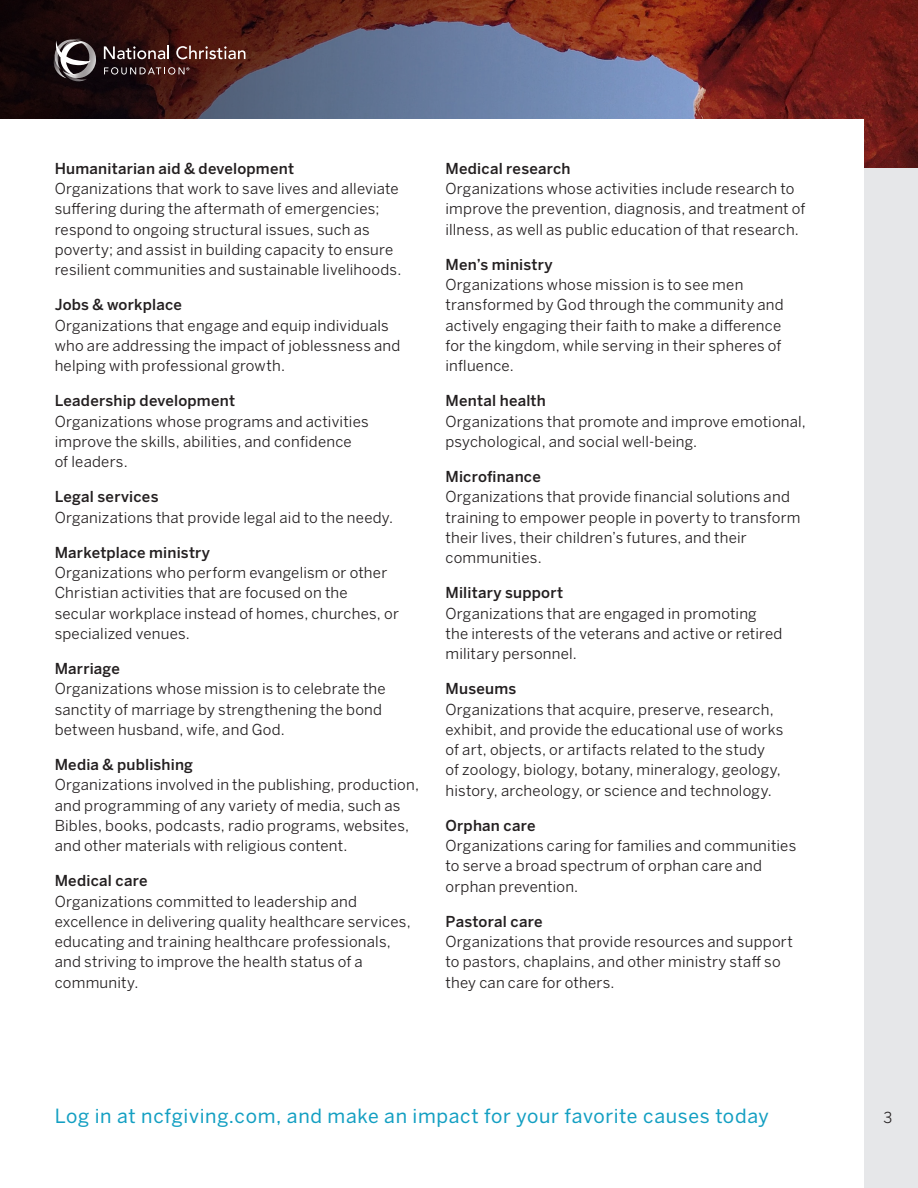
<style>
.page{position:relative;width:918px;height:1188px;background:#fff}
.page>*{position:absolute;margin:0;border:0;box-sizing:border-box;transform-origin:0 0}
.t1{font:19.35px "Benton Sans";letter-spacing:.035em;color:#139fc2}
.Subheading_11_15{font:15px/20.2px "Benton Sans";letter-spacing:.015em;color:#231f20}
.Subheading_11_15-2{font:500 15px "Benton Sans";letter-spacing:.015em;color:#231f20}
</style>
<div class="page">
<div style="left:0;top:167px;width:918px;height:1021px;background:#e6e7e9"></div>
<svg style="left:0;top:0;width:918px;height:167px"></svg>
<div style="left:0;top:120px;width:864px;height:1068px;background:#fff"></div>
<svg style="left:104px;top:46px;width:65px;height:13px"></svg>
<svg style="left:176px;top:46px;width:69px;height:13px"></svg>
<svg style="left:51px;top:39px;width:46px;height:43px"></svg>
<svg style="left:104px;top:67px;width:85px;height:8px"></svg>
<p class="Subheading_11_15-2" style="left:55px;top:159px;width:241px">Humanitarian aid &amp; development</p>
<p class="Subheading_11_15" style="left:55px;top:179px;width:348px">Organizations that work to save lives and alleviate suffering during the aftermath of emergencies; respond to ongoing structural issues, such as poverty; and assist in building capacity to ensure resilient communities and sustainable livelihoods.</p>
<p class="Subheading_11_15-2" style="left:55px;top:296px;width:129px">Jobs &amp; workplace</p>
<p class="Subheading_11_15" style="left:55px;top:315px;width:347px">Organizations that engage and equip individuals who are addressing the impact of joblessness and helping with professional growth.</p>
<p class="Subheading_11_15-2" style="left:55px;top:392px;width:182px">Leadership development</p>
<p class="Subheading_11_15" style="left:55px;top:411px;width:316px">Organizations whose programs and activities improve the skills, abilities, and confidence of leaders.</p>
<p class="Subheading_11_15-2" style="left:55px;top:488px;width:105px">Legal services</p>
<p class="Subheading_11_15" style="left:55px;top:507px;width:340px">Organizations that provide legal aid to the needy.</p>
<p class="Subheading_11_15-2" style="left:55px;top:543px;width:157px">Marketplace ministry</p>
<p class="Subheading_11_15" style="left:55px;top:563px;width:346px">Organizations who perform evangelism or other Christian activities that are focused on the secular workplace instead of homes, churches, or specialized venues.</p>
<p class="Subheading_11_15-2" style="left:55px;top:659px;width:67px">Marriage</p>
<p class="Subheading_11_15" style="left:55px;top:679px;width:333px">Organizations whose mission is to celebrate the sanctity of marriage by strengthening the bond between husband, wife, and God.</p>
<p class="Subheading_11_15-2" style="left:55px;top:755px;width:140px">Media &amp; publishing</p>
<p class="Subheading_11_15" style="left:55px;top:775px;width:366px">Organizations involved in the publishing, production, and programming of any variety of media, such as Bibles, books, podcasts, radio programs, websites, and other materials with religious content.</p>
<p class="Subheading_11_15-2" style="left:55px;top:872px;width:94px">Medical care</p>
<p class="Subheading_11_15" style="left:55px;top:891px;width:358px">Organizations committed to leadership and excellence in delivering quality healthcare services, educating and training healthcare professionals, and striving to improve the health status of a community.</p>
<p class="Subheading_11_15-2" style="left:446px;top:159px;width:127px">Medical research</p>
<p class="Subheading_11_15" style="left:446px;top:179px;width:362px">Organizations whose activities include research to improve the prevention, diagnosis, and treatment of illness, as well as public education of that research.</p>
<p class="Subheading_11_15-2" style="left:446px;top:255px;width:109px">Men’s ministry</p>
<p class="Subheading_11_15" style="left:446px;top:275px;width:340px">Organizations whose mission is to see men transformed by God through the community and actively engaging their faith to make a difference for the kingdom, while serving in their spheres of influence.</p>
<p class="Subheading_11_15-2" style="left:446px;top:392px;width:102px">Mental health</p>
<p class="Subheading_11_15" style="left:446px;top:411px;width:362px">Organizations that promote and improve emotional, psychological, and social well-being.</p>
<p class="Subheading_11_15-2" style="left:446px;top:467px;width:97px">Microfinance</p>
<p class="Subheading_11_15" style="left:446px;top:487px;width:357px">Organizations that provide financial solutions and training to empower people in poverty to transform their lives, their children’s futures, and their communities.</p>
<p class="Subheading_11_15-2" style="left:446px;top:584px;width:119px">Military support</p>
<p class="Subheading_11_15" style="left:446px;top:603px;width:339px">Organizations that are engaged in promoting the interests of the veterans and active or retired military personnel.</p>
<p class="Subheading_11_15-2" style="left:446px;top:680px;width:72px">Museums</p>
<p class="Subheading_11_15" style="left:446px;top:699px;width:340px">Organizations that acquire, preserve, research, exhibit, and provide the educational use of works of art, objects, or artifacts related to the study<br>of zoology, biology, botany, mineralogy, geology, history, archeology, or science and technology.</p>
<p class="Subheading_11_15-2" style="left:446px;top:816px;width:92px">Orphan care</p>
<p class="Subheading_11_15" style="left:446px;top:836px;width:352px">Organizations caring for families and communities to serve a broad spectrum of orphan care and orphan prevention.</p>
<p class="Subheading_11_15-2" style="left:446px;top:912px;width:98px">Pastoral care</p>
<p class="Subheading_11_15" style="left:446px;top:932px;width:349px">Organizations that provide resources and support to pastors, chaplains, and other ministry staff so they can care for others.</p>
<p class="t1" style="left:55px;top:1104px;width:716px">Log in at ncfgiving.com, and make an impact for your favorite causes today</p>
<p class="Subheading_11_15" style="left:883px;top:1107px;width:10px">3</p>
</div>
